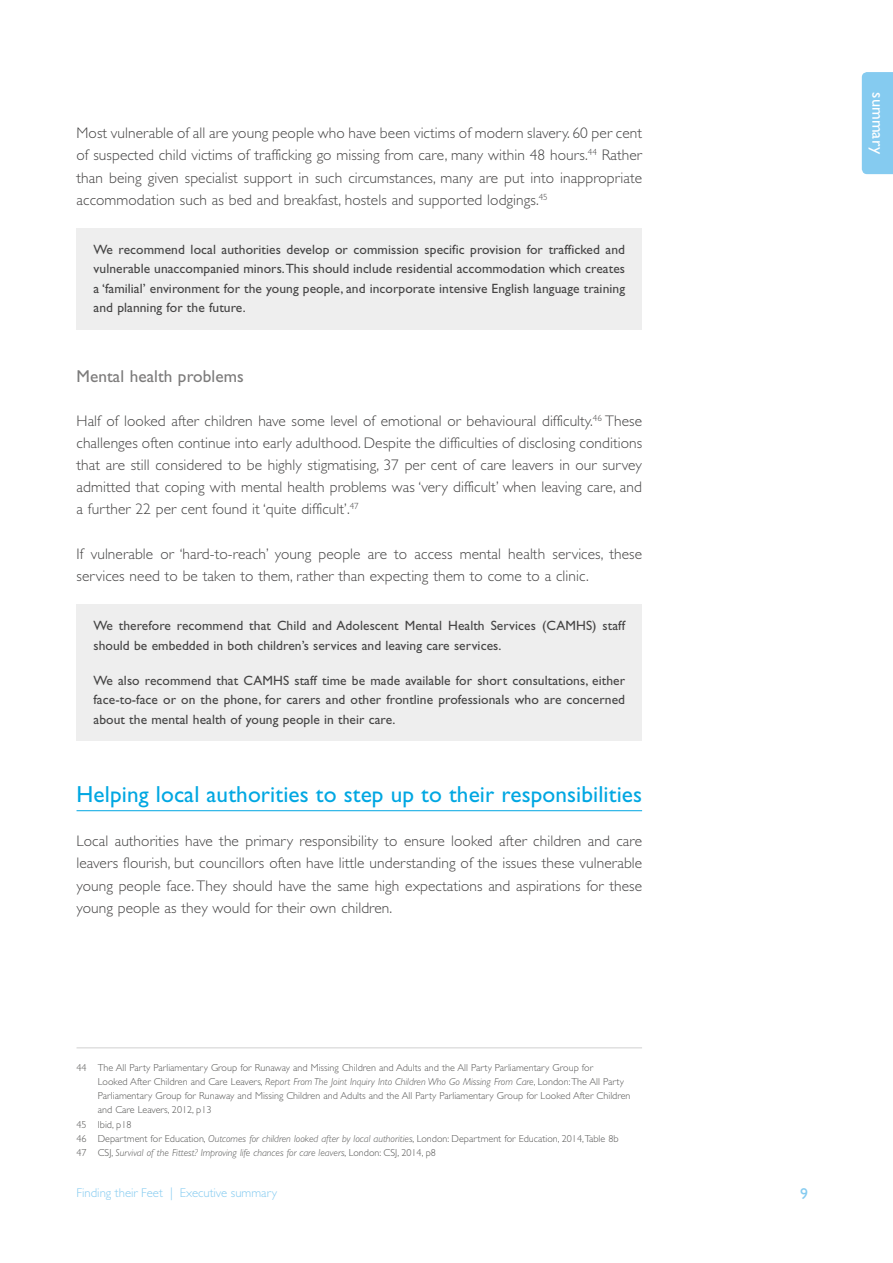
<style>
.page{position:relative;width:893px;height:1263px;background:#fff}
.page>*{position:absolute;margin:0;border:0;box-sizing:border-box;transform-origin:0 0}
.t1{font:23.25px "Gill Sans Std";letter-spacing:.005em;color:#00a7e2}
.t2{font:17.25px "Gill Sans Std";letter-spacing:.005em;color:#7c7b7b}
.t3{font:16.5px "Gill Sans Std";color:#fff}
.t4{font:15.75px "Gill Sans Std";color:#85cbf0}
.t5{font:300 15.3px/22px "Gill Sans Std";letter-spacing:.005em;color:#454444;text-align:justify}
.t6{font:13.5px/19.5px "Gill Sans Std";letter-spacing:.005em;color:#454444;text-align:justify}
.t7{font:300 12.75px "Gill Sans Std";color:#85cbf0}
.t8{font:300 10.2px "Gill Sans Std";color:#575756}
.t9{font:italic 300 10.2px "Gill Sans Std";color:#575756}
.s1{font-style:normal}
.s2{font-style:italic}
</style>
<div class="page">
<div style="left:862px;top:72px;width:31px;height:102px;background:#85cbf0"></div>
<hr style="left:77px;top:810px;width:565px;height:1px;background:#00a7e2">
<hr style="left:77px;top:1047px;width:565px;height:1px;background:#d0d0d0">
<div style="left:77px;top:228px;width:565px;height:101px;background:#eee"></div>
<div style="left:77px;top:604px;width:565px;height:137px;background:#eee"></div>
<p class="t5" style="left:77px;top:122px;width:567px">Most vulnerable of all are young people who have been victims of modern slavery. 60 per cent of suspected child victims of trafficking go missing from care, many within 48 hours.<sup>44</sup> Rather than being given specialist support in such circumstances, many are put into inappropriate accommodation such as bed and breakfast, hostels and supported lodgings.<sup>45</sup></p>
<p class="t6" style="left:94px;top:240px;width:533px">We recommend local authorities develop or commission specific provision for trafficked and vulnerable unaccompanied minors. This should include residential accommodation which creates a ‘familial’ environment for the young people, and incorporate intensive English language training and planning for the future.</p>
<p class="t2" style="left:77px;top:366px;width:169px">Mental health problems</p>
<p class="t5" style="left:77px;top:410px;width:567px">Half of looked after children have some level of emotional or behavioural difficulty.<sup>46</sup> These challenges often continue into early adulthood. Despite the difficulties of disclosing conditions that are still considered to be highly stigmatising, 37 per cent of care leavers in our survey admitted that coping with mental health problems was ‘very difficult’ when leaving care, and a further 22 per cent found it ‘quite difficult’.<sup>47</sup></p>
<p class="t5" style="left:77px;top:543px;width:567px">If vulnerable or ‘hard-to-reach’ young people are to access mental health services, these services need to be taken to them, rather than expecting them to come to a clinic.</p>
<p class="t6" style="left:94px;top:616px;width:533px">We therefore recommend that Child and Adolescent Mental Health Services (CAMHS) staff should be embedded in both children’s services and leaving care services.</p>
<p class="t6" style="left:94px;top:670px;width:533px">We also recommend that CAMHS staff time be made available for short consultations, either face-to-face or on the phone, for carers and other frontline professionals who are concerned about the mental health of young people in their care.</p>
<h1 class="t1" style="left:77px;top:781px;width:567px">Helping local authorities to step up to their responsibilities</h1>
<p class="t5" style="left:77px;top:830px;width:567px">Local authorities have the primary responsibility to ensure looked after children and care leavers flourish, but councillors often have little understanding of the issues these vulnerable young people face. They should have the same high expectations and aspirations for these young people as they would for their own children.</p>
<p class="t8" style="left:77px;top:1061px;width:518px">44 The All Party Parliamentary Group for Runaway and Missing Children and Adults and the All Party Parliamentary Group for</p>
<p class="t9" style="left:98px;top:1076px;width:528px"><span class="s1">Looked After Children and Care Leavers,</span> Report From The Joint Inquiry Into Children Who Go Missing From Care<span class="s1">, London: The All Party</span></p>
<p class="t8" style="left:98px;top:1090px;width:534px">Parliamentary Group for Runaway and Missing Children and Adults and the All Party Parliamentary Group for Looked After Children</p>
<p class="t8" style="left:98px;top:1104px;width:115px">and Care Leavers, 2012, p13</p>
<p class="t8" style="left:77px;top:1118px;width:56px">45 Ibid, p18</p>
<p class="t8" style="left:77px;top:1133px;width:544px">46 Department for Education, <span class="s2">Outcomes for children looked after by local authorities</span>, London: Department for Education, 2014, Table 8b</p>
<p class="t9" style="left:77px;top:1147px;width:361px"><span class="s1">47 CSJ,</span> Survival of the Fittest? Improving life chances for care leavers<span class="s1">, London: CSJ, 2014, p8</span></p>
<p class="t7" style="left:77px;top:1186px;width:202px">Finding their Feet | Executive summary</p>
<p class="t4" style="left:800px;top:1185px;width:9px">9</p>
<p class="t3" style="left:887px;top:92px;width:63px;rotate:90deg">summary</p>
</div>
